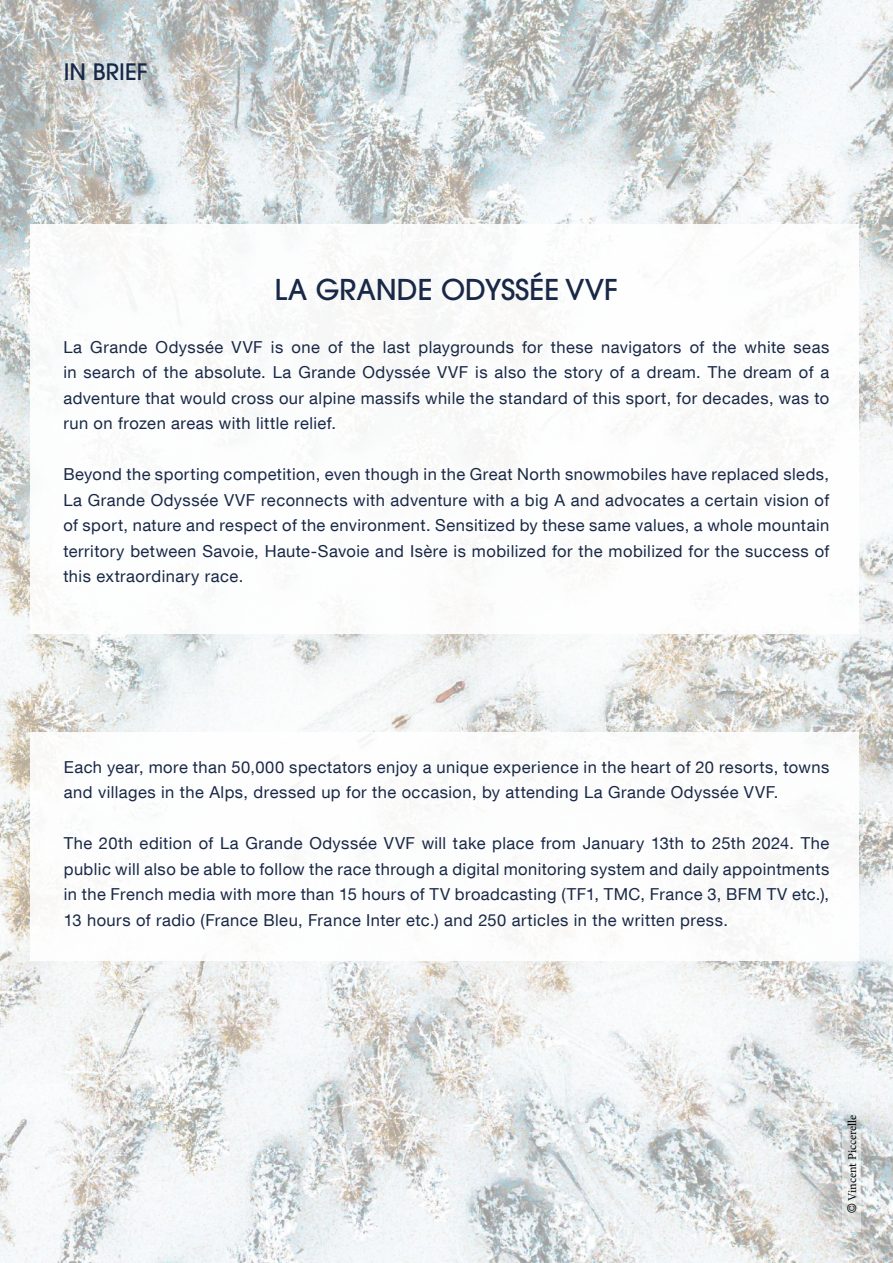
<style>
.page{position:relative;width:893px;height:1263px;background:#fff}
.page>*{position:absolute;margin:0;border:0;box-sizing:border-box;transform-origin:0 0}
.t1{font:500 28.5px "ITC Avant Garde Pro";color:#192846}
.t2{font:500 22.5px "ITC Avant Garde Pro";color:#192846}
.t3{font:16.5px/25.5px "Helvetica Neue LT Com";letter-spacing:.03em;color:#192846;text-align:justify}
.t4{font:12px "Minion Pro";color:#000}
.s1{font-family:"Helvetica Neue LT Com";font-weight:300}
</style>
<div class="page">
<img style="left:0;top:0;width:893px;height:1263px">
<svg style="left:842px;top:1130px;width:18px;height:102px"></svg>
<div style="left:31px;top:733px;width:828px;height:228px;background:#fff"></div>
<div style="left:31px;top:224px;width:828px;height:410px;background:#fff"></div>
<h2 class="t2" style="left:64px;top:58px;width:85px">IN BRIEF</h2>
<h1 class="t1" style="left:275px;top:272px;width:345px">LA GRANDE ODYSSÉE VVF</h1>
<p class="t3" style="left:63px;top:334px;width:767px">La Grande Odyssée VVF is one of the last playgrounds for these navigators of the white seas in search of the absolute. La Grande Odyssée VVF is also the story of a dream. The dream of a adventure that would cross our alpine massifs while the standard of this sport, for decades, was to run on frozen areas with little relief.</p>
<p class="t3" style="left:63px;top:461px;width:767px">Beyond the sporting competition, even though in the Great North snowmobiles have replaced sleds, La Grande Odyssée VVF reconnects with adventure with a big A and advocates a certain vision of of sport, nature and respect of the environment. Sensitized by these same values, a whole mountain territory between Savoie, Haute-Savoie and Isère is mobilized for the mobilized for the success of this extraordinary race.</p>
<p class="t3" style="left:64px;top:754px;width:767px">Each year, more than 50,000 spectators enjoy a unique experience in the heart of 20 resorts, towns and villages in the Alps, dressed up for the occasion, by attending La Grande Odyssée VVF.</p>
<p class="t3" style="left:64px;top:830px;width:767px">The 20th edition of La Grande Odyssée VVF will take place from January 13th to 25th 2024. The public will also be able to follow the race through a digital monitoring system and daily appointments in the French media with more than 15 hours of TV broadcasting (TF1, TMC, France 3, BFM TV etc.), 13 hours of radio (France Bleu, France Inter etc.) and 250 articles in the written press.</p>
<p class="t4" style="left:844px;top:1213px;width:100px;rotate:-90deg"><span class="s1">©</span> Vincent Piccerelle</p>
</div>
